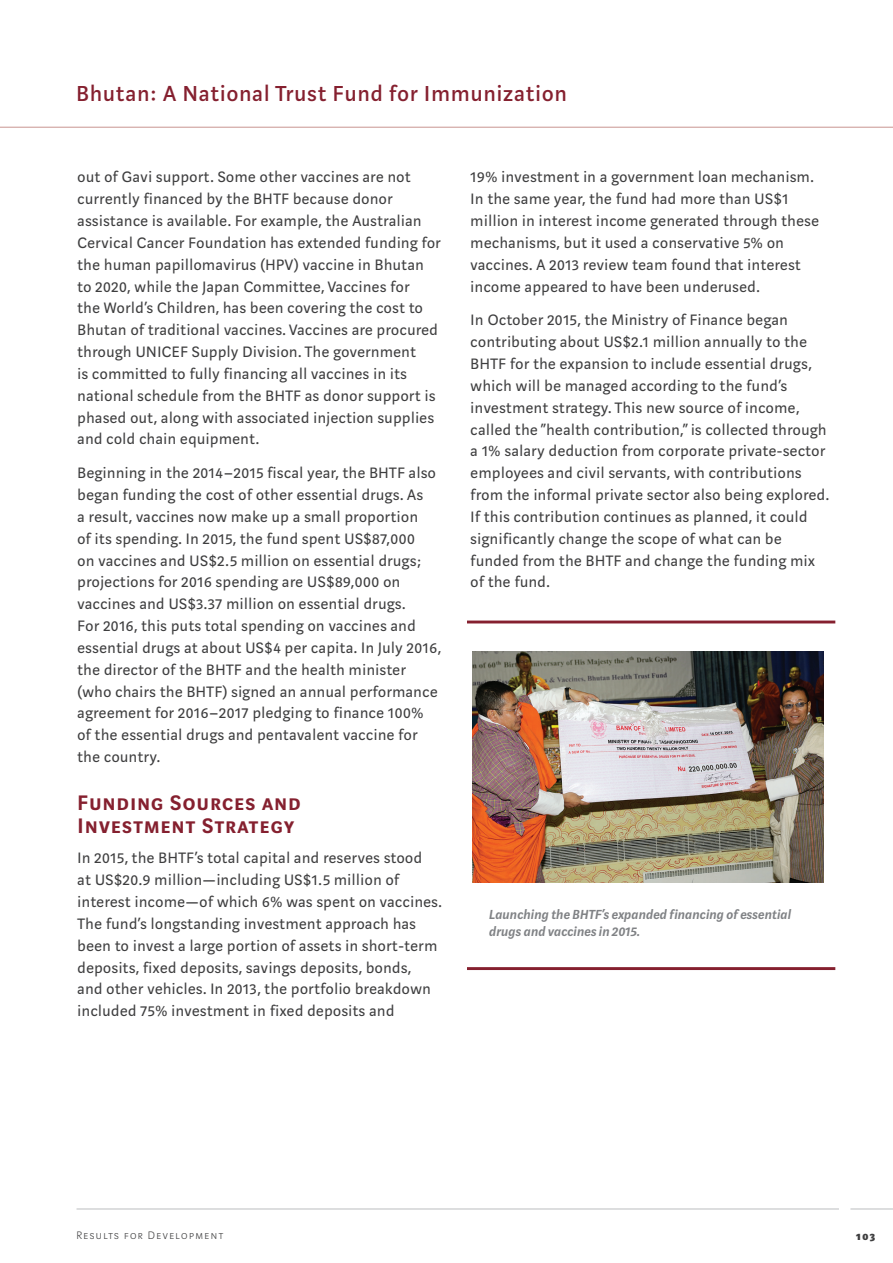
<style>
.page{position:relative;width:893px;height:1263px;background:#fff}
.page>*{position:absolute;margin:0;border:0;box-sizing:border-box;transform-origin:0 0}
.t1{font:500 24px "Marat Sans";letter-spacing:.05em;color:#85202f}
.SUBHEAD_1_-_P5{font:23.25px/23.2px "Marat Sans Demibold Small Caps";letter-spacing:.06em;color:#85202f}
.BODY_BODY{font:16.8px/21.9px "Marat Sans";letter-spacing:.035em;color:#3e3e3f}
.UPDATED__RR__CAPTION{font:italic 600 14.55px/16.8px "Marat Sans";letter-spacing:.015em;color:#808285}
.t2{font:12px "Marat Sans Extralight Small Caps";letter-spacing:.12em;color:#3e3e3f}
.t3{font:12px "Marat Sans Black Small Caps";color:#3e3e3f}
</style>
<div class="page">
<hr style="left:77px;top:1208px;width:762px;height:1px;background:#bcbdc0">
<hr style="left:850px;top:1208px;width:43px;height:1px;background:#bcbdc0">
<hr style="left:467px;top:620px;width:368px;height:3px;background:#85202f">
<hr style="left:467px;top:967px;width:368px;height:3px;background:#85202f">
<img style="left:473px;top:651px;width:350px;height:232px">
<hr style="left:0;top:127px;width:893px;height:1px;background:#c89591">
<p class="t1" style="left:77px;top:80px;width:492px">Bhutan: A National Trust Fund for Immunization</p>
<p class="BODY_BODY" style="left:78px;top:166px;width:365px">out of Gavi support. Some other vaccines are not currently financed by the BHTF because donor assistance is available. For example, the Australian Cervical Cancer Foundation has extended funding for the human papillomavirus (HPV) vaccine in Bhutan to 2020, while the Japan Committee, Vaccines for<br>the World’s Children, has been covering the cost to Bhutan of traditional vaccines. Vaccines are procured through UNICEF Supply Division. The government<br>is committed to fully financing all vaccines in its national schedule from the BHTF as donor support is phased out, along with associated injection supplies and cold chain equipment.</p>
<p class="BODY_BODY" style="left:78px;top:462px;width:365px">Beginning in the 2014–2015 fiscal year, the BHTF also began funding the cost of other essential drugs. As<br>a result, vaccines now make up a small proportion<br>of its spending. In 2015, the fund spent US$87,000<br>on vaccines and US$2.5 million on essential drugs; projections for 2016 spending are US$89,000 on vaccines and US$3.37 million on essential drugs.<br>For 2016, this puts total spending on vaccines and essential drugs at about US$4 per capita. In July 2016, the director of the BHTF and the health minister (who chairs the BHTF) signed an annual performance agreement for 2016–2017 pledging to finance 100%<br>of the essential drugs and pentavalent vaccine for the country.</p>
<p class="SUBHEAD_1_-_P5" style="left:78px;top:791px;width:225px">Funding Sources and<br>Investment Strategy</p>
<p class="BODY_BODY" style="left:78px;top:847px;width:366px">In 2015, the BHTF’s total capital and reserves stood<br>at US$20.9 million—including US$1.5 million of interest income—of which 6% was spent on vaccines.<br>The fund’s longstanding investment approach has been to invest a large portion of assets in short-term deposits, fixed deposits, savings deposits, bonds,<br>and other vehicles. In 2013, the portfolio breakdown included 75% investment in fixed deposits and</p>
<p class="BODY_BODY" style="left:471px;top:166px;width:350px">19% investment in a government loan mechanism.<br>In the same year, the fund had more than US$1 million in interest income generated through these mechanisms, but it used a conservative 5% on vaccines. A 2013 review team found that interest income appeared to have been underused.</p>
<p class="BODY_BODY" style="left:471px;top:310px;width:360px">In October 2015, the Ministry of Finance began contributing about US$2.1 million annually to the BHTF for the expansion to include essential drugs, which will be managed according to the fund’s investment strategy. This new source of income, called the “health contribution,” is collected through a 1% salary deduction from corporate private-sector employees and civil servants, with contributions from the informal private sector also being explored.<br>If this contribution continues as planned, it could significantly change the scope of what can be funded from the BHTF and change the funding mix of the fund.</p>
<p class="UPDATED__RR__CAPTION" style="left:489px;top:906px;width:303px">Launching the BHTF’s expanded financing of essential drugs and vaccines in 2015.</p>
<p class="t2" style="left:77px;top:1228px;width:148px">Results for Development</p>
<p class="t3" style="left:856px;top:1230px;width:20px">103</p>
</div>
